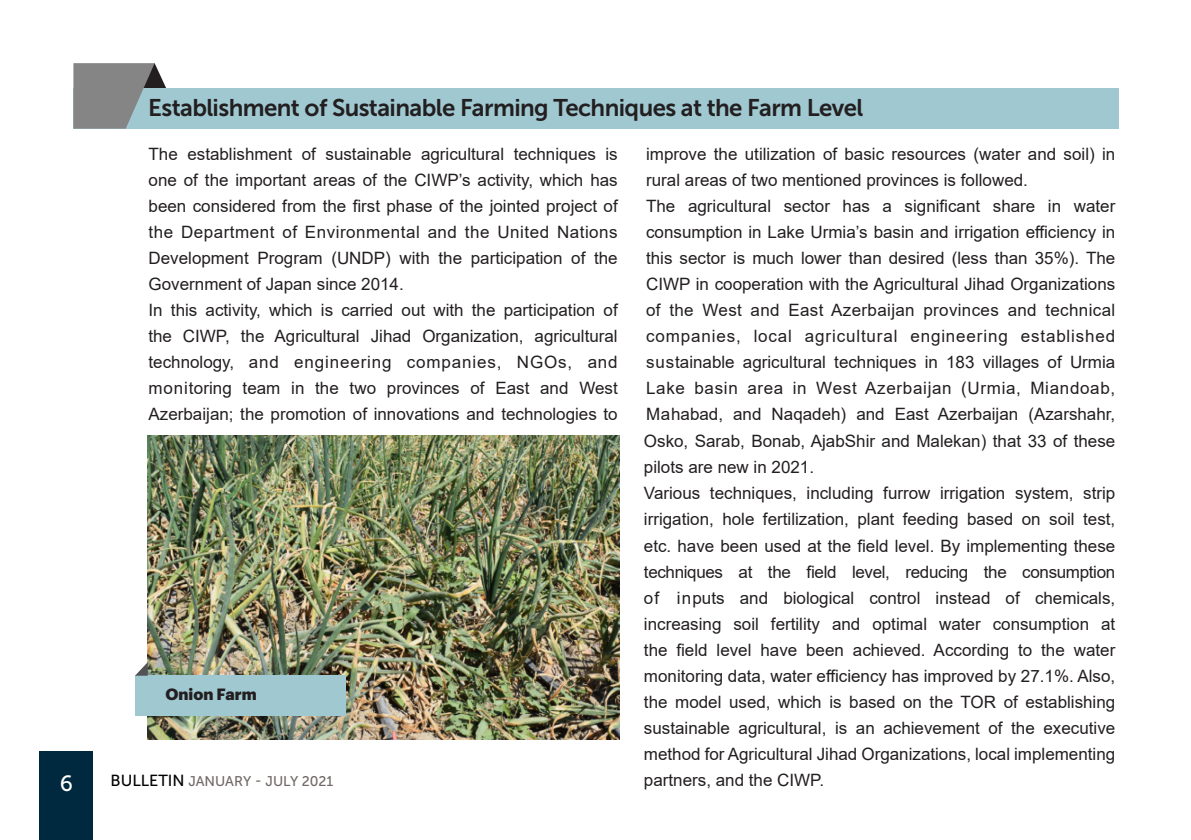
<style>
.page{position:relative;width:1191px;height:840px;background:#fff}
.page>*{position:absolute;margin:0;border:0;box-sizing:border-box;transform-origin:0 0}
.t1{font:24px "Museo Sans 700";letter-spacing:-.025em;color:#231f20}
.t2{font:22px "Museo Sans 500";color:#fff}
.t3{font:17px/26px "Arial";color:#231f20;text-align:justify}
.t4{font:17px "Arial";letter-spacing:.05em;color:#231f20}
.متن_اصلی-_فارسی{font:900 16px "Graphik Arabic";color:#231f20}
.t5{font:14px "Museo Sans 500";color:#706866}
.s1{font-size:16px;color:#000}
</style>
<div class="page">
<div style="left:40px;top:750px;width:53px;height:89px;background:#002940"></div>
<div style="left:73px;top:88px;width:1046px;height:41px;background:#9fc8d1"></div>
<svg style="left:73px;top:63px;width:93px;height:66px"></svg>
<img style="left:148px;top:435px;width:471px;height:303px">
<div style="left:135px;top:675px;width:210px;height:40px;background:#9fc8d1"></div>
<svg style="left:136px;top:661px;width:12px;height:14px"></svg>
<p class="t1" style="left:148px;top:95px;width:716px">Establishment of Sustainable Farming Techniques at the Farm Level</p>
<p class="t3" style="left:149px;top:141px;width:471px">The establishment of sustainable agricultural techniques is one of the important areas of the CIWP’s activity, which has been considered from the first phase of the jointed project of the Department of Environmental and the United Nations Development Program (UNDP) with the participation of the Government of Japan since 2014.</p>
<p class="t3" style="left:149px;top:297px;width:471px">In this activity, which is carried out with the participation of the CIWP, the Agricultural Jihad Organization, agricultural</p>
<p class="t4" style="left:149px;top:350px;width:470px">technology, and engineering companies, NGOs, and</p>
<p class="t3" style="left:149px;top:375px;width:471px">monitoring team in the two provinces of East and West</p>
<p class="t3" style="left:149px;top:401px;width:471px">Azerbaijan; the promotion of innovations and technologies to</p>
<p class="t3" style="left:646px;top:141px;width:471px">improve the utilization of basic resources (water and soil) in rural areas of two mentioned provinces is followed.</p>
<p class="t3" style="left:646px;top:193px;width:471px">The agricultural sector has a significant share in water</p>
<p class="t3" style="left:644px;top:219px;width:473px">consumption in Lake Urmia’s basin and irrigation efficiency in this sector is much lower than desired (less than 35%). The CIWP in cooperation with the Agricultural Jihad Organizations of the West and East Azerbaijan provinces and technical companies, local agricultural engineering established sustainable agricultural techniques in 183 villages of Urmia Lake basin area in West Azerbaijan (Urmia, Miandoab, Mahabad, and Naqadeh) and East Azerbaijan (Azarshahr, Osko, Sarab, Bonab, AjabShir and Malekan) that 33 of these pilots are new in 2021.</p>
<p class="t3" style="left:644px;top:480px;width:473px">Various techniques, including furrow irrigation system, strip irrigation, hole fertilization, plant feeding based on soil test, etc. have been used at the field level. By implementing these techniques at the field level, reducing the consumption of inputs and biological control instead of chemicals,</p>
<p class="t3" style="left:644px;top:610px;width:473px">increasing soil fertility and optimal water consumption at the field level have been achieved. According to the water</p>
<p class="t3" style="left:644px;top:662px;width:473px">monitoring data, water efficiency has improved by 27.1%. Also, the model used, which is based on the TOR of establishing sustainable agricultural, is an achievement of the executive method for Agricultural Jihad Organizations, local implementing partners, and the CIWP.</p>
<p class="متن_اصلی-_فارسی" style="left:165px;top:685px;width:93px">Onion Farm</p>
<p class="t2" style="left:60px;top:771px;width:15px">6</p>
<p class="t5" style="left:111px;top:772px;width:224px"><span class="s1">BULLETIN</span> JANUARY - JULY 2021</p>
</div>
